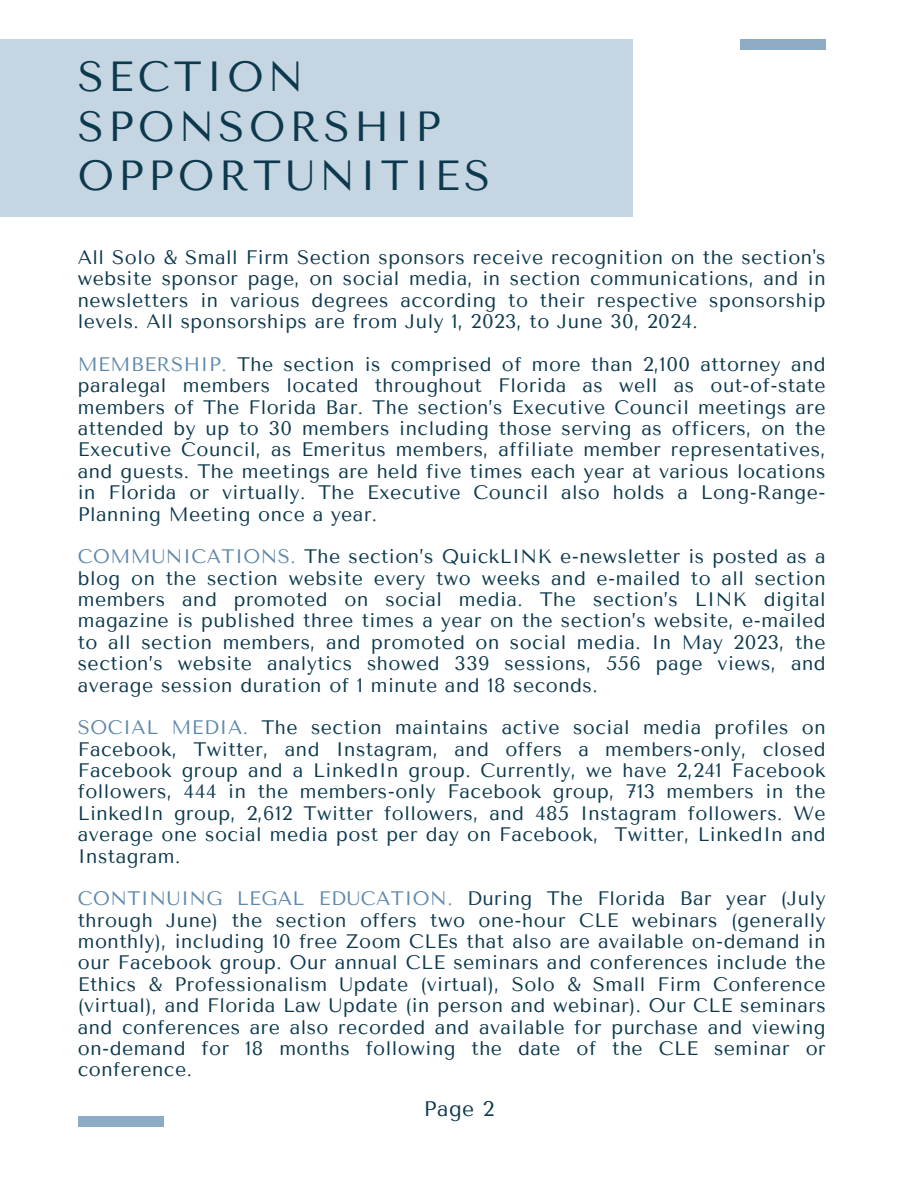
<style>
.page{position:relative;width:918px;height:1188px;background:#fff}
.page>*{position:absolute;margin:0;border:0;box-sizing:border-box;transform-origin:0 0}
.t1{font:42px "Tenor Sans";letter-spacing:.1em;color:#0c394d}
.t2{font:21px "Tenor Sans";color:#0c394d}
.t3{font:19.5px/21.3px "Tenor Sans";letter-spacing:.025em;color:#0c394d;text-align:justify}
.s1{color:#5e88ac}
</style>
<div class="page">
<div style="left:741px;top:39px;width:85px;height:10px;background:#8eabc5"></div>
<div style="left:0;top:39px;width:633px;height:178px;background:#c6d5e2"></div>
<div style="left:78px;top:1116px;width:85px;height:10px;background:#8eabc5"></div>
<p class="t1" style="left:78px;top:52px;width:227px">SECTION</p>
<p class="t1" style="left:78px;top:102px;width:365px">SPONSORSHIP</p>
<p class="t1" style="left:78px;top:151px;width:414px">OPPORTUNITIES</p>
<p class="t3" style="left:78px;top:247px;width:749px">All Solo &amp; Small Firm Section sponsors receive recognition on the section's website sponsor page, on social media, in section communications, and in newsletters in various degrees according to their respective sponsorship levels. All sponsorships are from July 1, 2023, to June 30, 2024.</p>
<p class="t3" style="left:78px;top:354px;width:749px"><span class="s1">MEMBERSHIP.</span> The section is comprised of more than 2,100 attorney and paralegal members located throughout Florida as well as out-of-state members of The Florida Bar. The section’s Executive Council meetings are attended by up to 30 members including those serving as officers, on the Executive Council, as Emeritus members, affiliate member representatives, and guests. The meetings are held five times each year at various locations in Florida or virtually. The Executive Council also holds a Long-Range-Planning Meeting once a year.</p>
<p class="t3" style="left:78px;top:546px;width:749px"><span class="s1">COMMUNICATIONS.</span> The section’s QuickLINK e-newsletter is posted as a blog on the section website every two weeks and e-mailed to all section members and promoted on social media. The section’s LINK digital magazine is published three times a year on the section’s website, e-mailed to all section members, and promoted on social media. In May 2023, the section’s website analytics showed 339 sessions, 556 page views, and average session duration of 1 minute and 18 seconds.</p>
<p class="t3" style="left:78px;top:717px;width:749px"><span class="s1">SOCIAL MEDIA.</span> The section maintains active social media profiles on Facebook, Twitter, and Instagram, and offers a members-only, closed Facebook group and a LinkedIn group. Currently, we have 2,241 Facebook followers, 444 in the members-only Facebook group, 713 members in the LinkedIn group, 2,612 Twitter followers, and 485 Instagram followers. We average one social media post per day on Facebook, Twitter, LinkedIn and Instagram.</p>
<p class="t3" style="left:78px;top:888px;width:749px"><span class="s1">CONTINUING LEGAL EDUCATION.</span> During The Florida Bar year (July through June) the section offers two one-hour CLE webinars (generally monthly), including 10 free Zoom CLEs that also are available on-demand in our Facebook group. Our annual CLE seminars and conferences include the Ethics &amp; Professionalism Update (virtual), Solo &amp; Small Firm Conference (virtual), and Florida Law Update (in person and webinar). Our CLE seminars and conferences are also recorded and available for purchase and viewing on-demand for 18 months following the date of the CLE seminar or conference.</p>
<p class="t2" style="left:424px;top:1096px;width:72px">Page 2</p>
</div>
